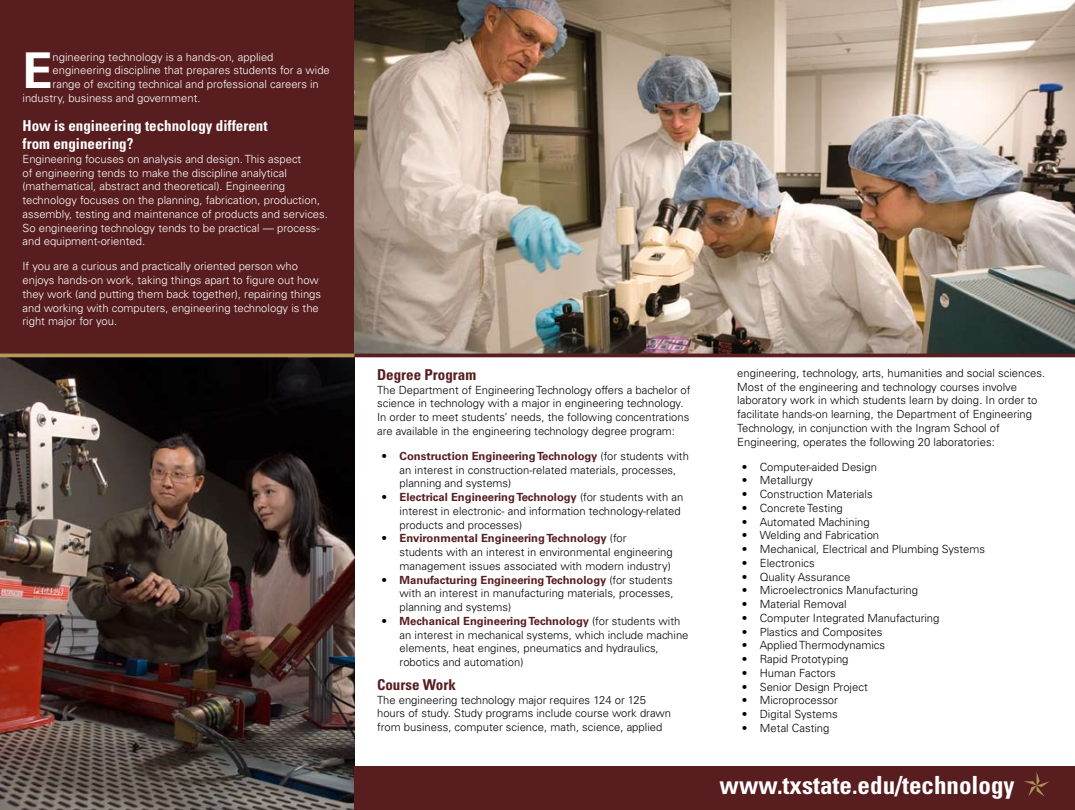
<style>
.page{position:relative;width:1075px;height:810px;background:#fff}
.page>*{position:absolute;margin:0;border:0;box-sizing:border-box;transform-origin:0 0}
.t1{font:700 49.25px "Univers";color:#fff}
.t2{font:700 condensed 25px "Univers";color:#fff}
.t3{font:700 condensed 15px/18px "Univers";color:#fff}
.t4{font:700 condensed 15px "Univers";color:#571d1f}
.t5{font:300 11.25px/13.8px "Univers";color:#000}
.t6{font:300 11.25px/13.8px "Univers";color:#fff}
.s1{font-weight:700;color:#571d1f}
</style>
<div class="page">
<div style="left:0;top:0;width:354px;height:810px;background:#571d1f"></div>
<img style="left:0;top:357px;width:354px;height:453px">
<img style="left:354px;top:0;width:720px;height:354px">
<hr style="left:0;top:354px;width:354px;height:3px;background:#b4975a">
<hr style="left:354px;top:354px;width:720px;height:3px;background:#571d1f">
<div style="left:354px;top:766px;width:720px;height:44px;background:#571d1f"></div>
<svg style="left:1024px;top:772px;width:25px;height:25px"></svg>
<h1 class="t1" style="left:22px;top:42px;width:32px">E</h1>
<p class="t6" style="left:53px;top:50px;width:222px">ngineering technology is a hands-on, applied</p>
<p class="t6" style="left:53px;top:64px;width:279px">engineering discipline that prepares students for a wide</p>
<p class="t6" style="left:53px;top:77px;width:268px">range of exciting technical and professional careers in</p>
<p class="t6" style="left:22px;top:91px;width:179px">industry, business and government.</p>
<h3 class="t3" style="left:22px;top:117px;width:246px">How is engineering technology different from engineering?</h3>
<p class="t6" style="left:22px;top:152px;width:307px">Engineering focuses on analysis and design. This aspect<br>of engineering tends to make the discipline analytical (mathematical, abstract and theoretical). Engineering technology focuses on the planning, fabrication, production, assembly, testing and maintenance of products and services.<br>So engineering technology tends to be practical — process&shy;and equipment-oriented.</p>
<p class="t6" style="left:22px;top:260px;width:300px">If you are a curious and practically oriented person who enjoys hands-on work, taking things apart to figure out how they work (and putting them back together), repairing things and working with computers, engineering technology is the right major for you.</p>
<h3 class="t4" style="left:377px;top:365px;width:101px">Degree Program</h3>
<p class="t5" style="left:377px;top:383px;width:315px">The Department of Engineering Technology offers a bachelor of science in technology with a major in engineering technology.<br>In order to meet students’ needs, the following concentrations are available in the engineering technology degree program:</p>
<p class="t5" style="left:399px;top:449px;width:291px;text-indent:-18px">• <span class="s1">Construction Engineering Technology</span> (for students with an interest in construction-related materials, processes, planning and systems)</p>
<p class="t5" style="left:399px;top:490px;width:285px;text-indent:-18px">• <span class="s1">Electrical Engineering Technology</span> (for students with an interest in electronic- and information technology-related products and processes)</p>
<p class="t5" style="left:399px;top:532px;width:274px;text-indent:-18px">• <span class="s1">Environmental Engineering Technology</span> (for students with an interest in environmental engineering management issues associated with modern industry)</p>
<p class="t5" style="left:399px;top:573px;width:275px;text-align:justify;text-indent:-18px">• <span class="s1">Manufacturing Engineering Technology</span> (for students with an interest in manufacturing materials, processes, planning and systems)</p>
<p class="t5" style="left:399px;top:614px;width:290px;text-indent:-18px">• <span class="s1">Mechanical Engineering Technology</span> (for students with an interest in mechanical systems, which include machine elements, heat engines, pneumatics and hydraulics, robotics and automation)</p>
<h3 class="t4" style="left:377px;top:675px;width:80px">Course Work</h3>
<p class="t5" style="left:377px;top:693px;width:295px">The engineering technology major requires 124 or 125 hours of study. Study programs include course work drawn from business, computer science, math, science, applied</p>
<p class="t5" style="left:737px;top:366px;width:309px">engineering, technology, arts, humanities and social sciences.<br>Most of the engineering and technology courses involve laboratory work in which students learn by doing. In order to facilitate hands-on learning, the Department of Engineering Technology, in conjunction with the Ingram School of Engineering, operates the following 20 laboratories:</p>
<p class="t5" style="left:741px;top:460px;width:137px">• Computer-aided Design</p>
<p class="t5" style="left:741px;top:474px;width:73px">• Metallurgy</p>
<p class="t5" style="left:741px;top:487px;width:132px">• Construction Materials</p>
<p class="t5" style="left:741px;top:501px;width:103px">• Concrete Testing</p>
<p class="t5" style="left:741px;top:515px;width:129px">• Automated Machining</p>
<p class="t5" style="left:741px;top:529px;width:139px">• Welding and Fabrication</p>
<p class="t5" style="left:741px;top:542px;width:245px">• Mechanical, Electrical and Plumbing Systems</p>
<p class="t5" style="left:741px;top:556px;width:75px">• Electronics</p>
<p class="t5" style="left:741px;top:570px;width:110px">• Quality Assurance</p>
<p class="t5" style="left:741px;top:584px;width:178px">• Microelectronics Manufacturing</p>
<p class="t5" style="left:741px;top:597px;width:106px">• Material Removal</p>
<p class="t5" style="left:741px;top:611px;width:199px">• Computer Integrated Manufacturing</p>
<p class="t5" style="left:741px;top:625px;width:142px">• Plastics and Composites</p>
<p class="t5" style="left:741px;top:639px;width:145px">• Applied Thermodynamics</p>
<p class="t5" style="left:741px;top:652px;width:108px">• Rapid Prototyping</p>
<p class="t5" style="left:741px;top:666px;width:96px">• Human Factors</p>
<p class="t5" style="left:741px;top:680px;width:127px">• Senior Design Project</p>
<p class="t5" style="left:741px;top:694px;width:98px">• Microprocessor</p>
<p class="t5" style="left:741px;top:707px;width:97px">• Digital Systems</p>
<p class="t5" style="left:741px;top:721px;width:89px">• Metal Casting</p>
<h2 class="t2" style="left:719px;top:770px;width:296px">www.txstate.edu/technology</h2>
</div>
